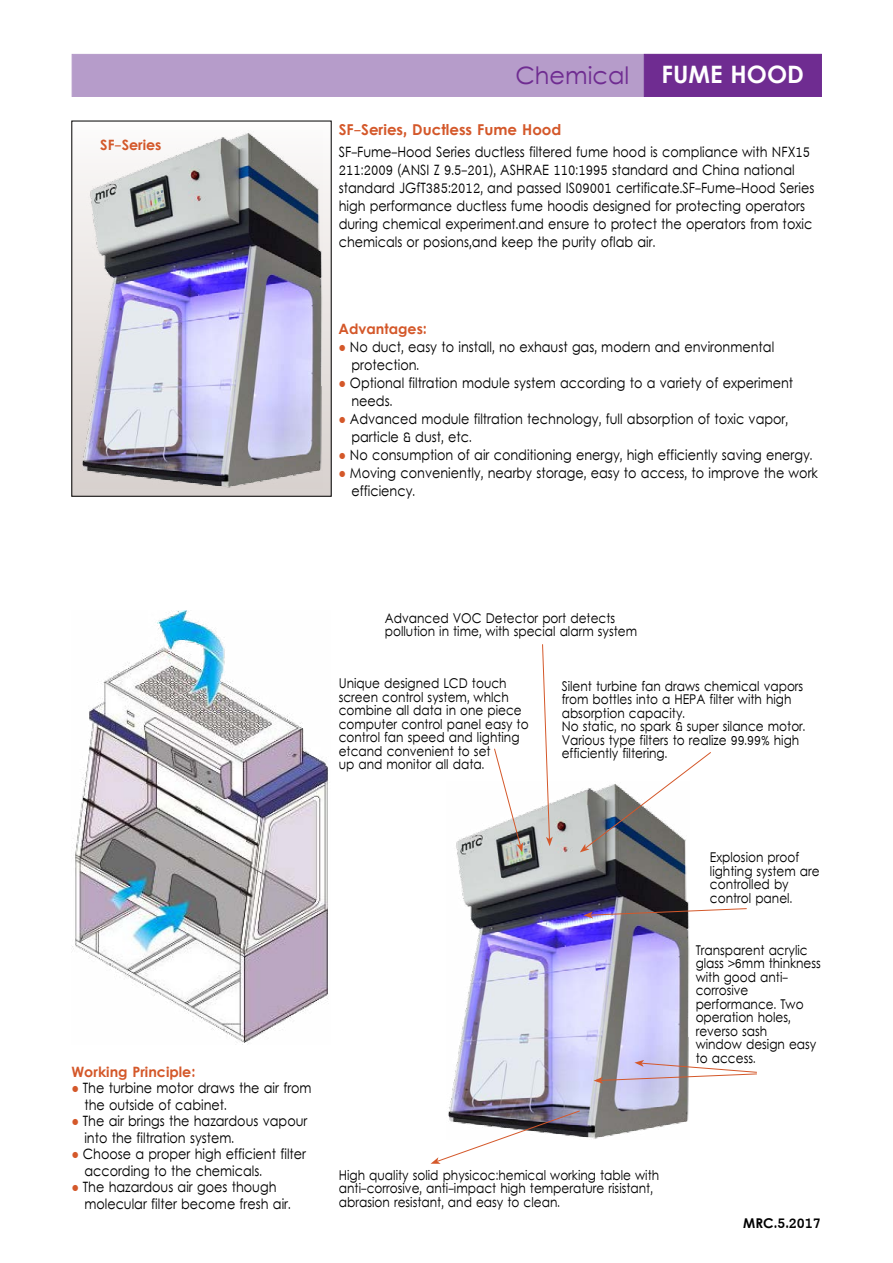
<style>
.page{position:relative;width:893px;height:1263px;background:#fff}
.page>*{position:absolute;margin:0;border:0;box-sizing:border-box;transform-origin:0 0}
.t1{font:24px "Levenim MT Bold";color:#fff}
.t2{font:24px "Levenim";color:#6f2c91}
.t3{font:15px "Levenim MT Bold";color:#d4582a}
.t4{font:14.25px/18px "Levenim";color:#000;scale:.9 1}
.t5{font:14.25px "Levenim MT Bold";color:#d4582a}
.t6{font:13.5px/13.5px "Levenim";color:#000;scale:.9 1}
.t7{font:13.5px "Levenim MT Bold";color:#000}
.s1{font-family:"Arial";color:#d4582a}
</style>
<div class="page">
<div style="left:72px;top:54px;width:750px;height:43px;background:#b69cca"></div>
<div style="left:644px;top:54px;width:178px;height:43px;background:#6f2c91"></div>
<div style="left:72px;top:121px;width:259px;height:375px;background:linear-gradient(to bottom,#fdfbfa,#d7d0cd)"></div>
<img style="left:80px;top:130px;width:243px;height:358px">
<img style="left:72px;top:610px;width:256px;height:434px">
<img style="left:449px;top:792px;width:240px;height:347px">
<svg style="left:542px;top:644px;width:11px;height:202px"></svg>
<svg style="left:494px;top:748px;width:29px;height:104px"></svg>
<svg style="left:580px;top:752px;width:131px;height:100px"></svg>
<svg style="left:583px;top:908px;width:164px;height:10px"></svg>
<svg style="left:594px;top:1060px;width:163px;height:24px"></svg>
<svg style="left:431px;top:1110px;width:150px;height:54px"></svg>
<p class="t5" style="left:100px;top:137px;width:63px">SF-Series</p>
<h1 class="t2" style="left:515px;top:61px;width:115px">Chemical</h1>
<h1 class="t1" style="left:662px;top:60px;width:144px">FUME HOOD</h1>
<p class="t3" style="left:339px;top:121px;width:224px">SF-Series, Ductless Fume Hood</p>
<p class="t4" style="left:339px;top:144px;width:525px">SF-Fume-Hood Series ductless filtered fume hood is compliance with NFX15</p>
<p class="t4" style="left:339px;top:162px;width:530px">211:2009 (ANSI Z 9.5-201 ,) ASHRAE 110:1995 standard and China national standard JGfT385:2012, and passed IS09001 certificate.SF-Fume-Hood Series high performance ductless fume hoodis designed for protecting operators during chemical experiment.and ensure to protect the operators from toxic chemicals or posions,and keep the purity oflab air.</p>
<p class="t5" style="left:339px;top:321px;width:90px">Advantages:</p>
<p class="t4" style="left:351px;top:339px;width:471px;text-indent:-13px"><span class="s1">●</span> No duct, easy to install, no exhaust gas, modern and environmental protection.</p>
<p class="t4" style="left:351px;top:375px;width:492px;text-indent:-13px"><span class="s1">●</span> Optional filtration module system according to a variety of experiment needs.</p>
<p class="t4" style="left:351px;top:411px;width:487px;text-indent:-13px"><span class="s1">●</span> Advanced module filtration technology, full absorption of toxic vapor, particle &amp; dust, etc.</p>
<p class="t4" style="left:339px;top:447px;width:528px"><span class="s1">●</span> No consumption of air conditioning energy, high efficiently saving energy.</p>
<p class="t4" style="left:351px;top:465px;width:520px;text-indent:-13px"><span class="s1">●</span> Moving conveniently, nearby storage, easy to access, to improve the work efficiency.</p>
<p class="t6" style="left:385px;top:612px;width:282px">Advanced VOC Detector port detects pollution in time, with special alarm system</p>
<p class="t6" style="left:339px;top:677px;width:213px">Unique designed LCD touch screen control system, whlch combine all data in one piece computer control panel easy to control fan speed and lighting etcand convenient to set<br>up and monitor all data.</p>
<p class="t6" style="left:562px;top:680px;width:272px">Silent turbine fan draws chemical vapors from bottles into a HEPA filter with high absorption capacity.<br>No static, no spark &amp; super silance motor.<br>Various type filters to realize 99.99% high efficiently filtering.</p>
<p class="t5" style="left:71px;top:1063px;width:126px">Working Principle:</p>
<p class="t4" style="left:84px;top:1081px;width:254px;line-height:16.5px;text-indent:-13px"><span class="s1">●</span> The turbine motor draws the air from the outside of cabinet.</p>
<p class="t4" style="left:84px;top:1114px;width:249px;line-height:16.5px;text-indent:-13px"><span class="s1">●</span> The air brings the hazardous vapour into the filtration system.</p>
<p class="t4" style="left:84px;top:1147px;width:248px;line-height:16.5px;text-indent:-13px"><span class="s1">●</span> Choose a proper high efficient filter according to the chemicals.</p>
<p class="t4" style="left:84px;top:1180px;width:231px;line-height:16.5px;text-indent:-13px"><span class="s1">●</span> The hazardous air goes though molecular filter become fresh air.</p>
<p class="t6" style="left:339px;top:1169px;width:357px">High quality solid physicoc:hemical working table with anti-corrosive, anti-impact high temperature risistant, abrasion resistant, and easy to clean.</p>
<p class="t6" style="left:710px;top:851px;width:124px">Explosion proof lighting system are controlled by control panel.</p>
<p class="t6" style="left:696px;top:944px;width:141px">Transparent acrylic glass &gt;6mm thinkness</p>
<p class="t6" style="left:696px;top:985px;width:60px">corrosive</p>
<p class="t6" style="left:696px;top:964px;width:121px;line-height:27px">with good anti&shy;performance. Two</p>
<p class="t6" style="left:696px;top:1012px;width:136px">operation holes, reverso sash window design easy to access.</p>
<p class="t7" style="left:743px;top:1215px;width:79px">MRC.5.2017</p>
</div>
